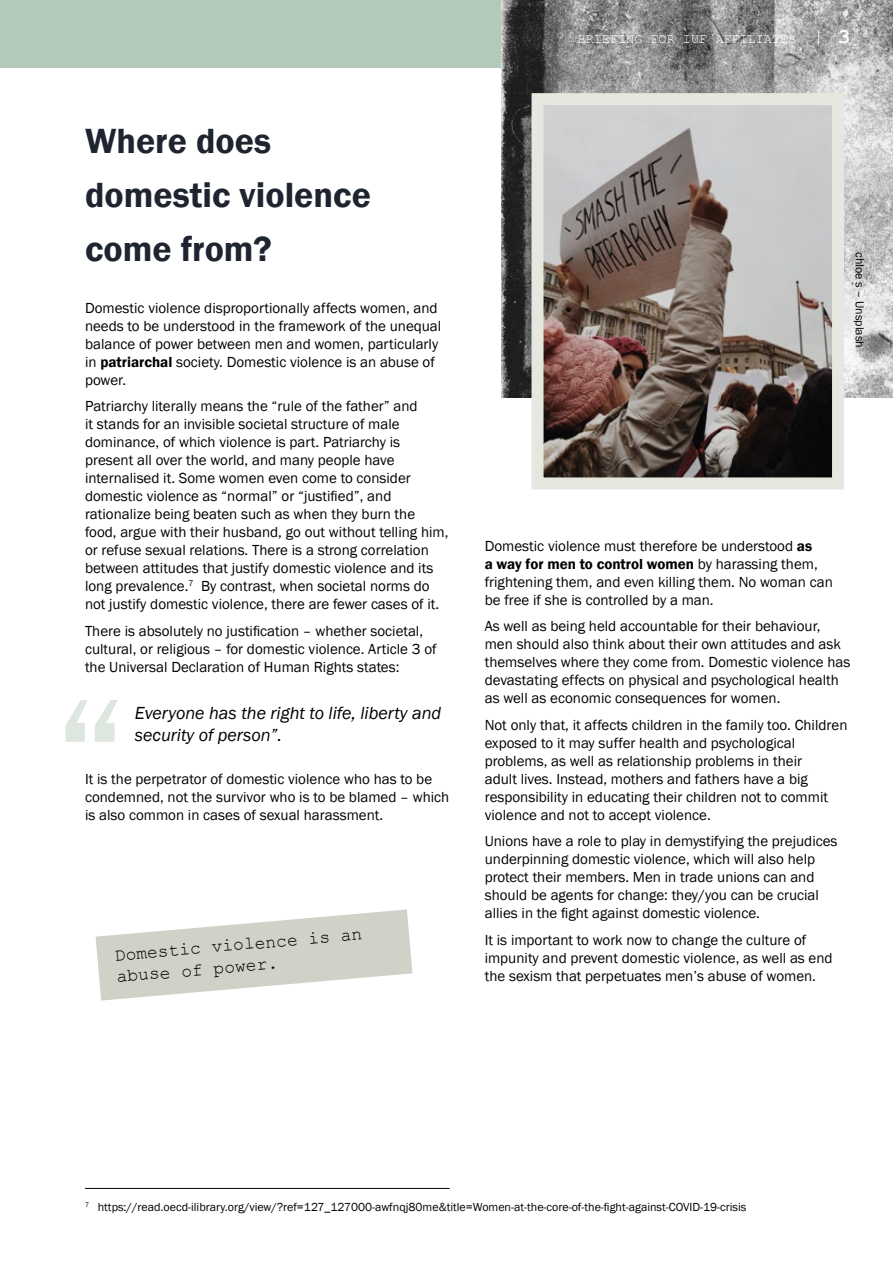
<style>
.page{position:relative;width:893px;height:1263px;background:#fff}
.page>*{position:absolute;margin:0;border:0;box-sizing:border-box;transform-origin:0 0}
.t1{font:600 36px/54px "Franklin Gothic";color:#1f2431}
.t2{font:italic 18px/21.6px "Franklin Gothic";color:#000}
.t3{font:18px/21.6px "Courier New";color:#000}
.t4{font:15px/18px "Franklin Gothic";color:#000}
.t5{font:13.5px "Courier New";color:#fff}
.t6{font:12px "Franklin Gothic";color:#000}
.s1{font-weight:600}
.s2{font-size:21px}
.s3{font-weight:700;font-size:21px}
</style>
<div class="page">
<div style="left:0;top:0;width:893px;height:68px;background:#b3cabb"></div>
<hr style="left:85px;top:1188px;width:365px;height:1px;background:#000">
<img style="left:502px;top:0;width:391px;height:398px">
<img style="left:544px;top:106px;width:287px;height:370px">
<div style="left:531px;top:93px;width:313px;height:396px;border:12px solid #e6e7df"></div>
<svg style="left:96px;top:909px;width:316px;height:91px"></svg>
<svg style="left:65px;top:700px;width:53px;height:42px"></svg>
<h1 class="t1" style="left:85px;top:114px;width:287px">Where does domestic violence come from?</h1>
<p class="t4" style="left:85px;top:299px;width:358px">Domestic violence disproportionally affects women, and needs to be understood in the framework of the unequal balance of power between men and women, particularly in <span class="s1">patriarchal</span> society. Domestic violence is an abuse of power.</p>
<p class="t4" style="left:85px;top:398px;width:365px">Patriarchy literally means the “rule of the father” and<br>it stands for an invisible societal structure of male dominance, of which violence is part. Patriarchy is present all over the world, and many people have internalised it. Some women even come to consider domestic violence as “normal” or “justified”, and rationalize being beaten such as when they burn the food, argue with their husband, go out without telling him, or refuse sexual relations. There is a strong correlation between attitudes that justify domestic violence and its long prevalence.<sup>7</sup> By contrast, when societal norms do not justify domestic violence, there are fewer cases of it.</p>
<p class="t4" style="left:85px;top:622px;width:353px">There is absolutely no justification – whether societal, cultural, or religious – for domestic violence. Article 3 of the Universal Declaration of Human Rights states:</p>
<p class="t2" style="left:135px;top:702px;width:308px">Everyone has the right to life, liberty and security of person”.</p>
<p class="t4" style="left:85px;top:770px;width:366px">It is the perpetrator of domestic violence who has to be condemned, not the survivor who is to be blamed – which is also common in cases of sexual harassment.</p>
<p class="t3" style="left:114px;top:944px;width:250px;rotate:-5deg">Domestic violence is an abuse of power.</p>
<p class="t5" style="left:578px;top:30px;width:274px">BRIEFING FOR IUF AFFILIATES <span class="s2">|</span> <span class="s3">3</span></p>
<p class="t6" style="left:867px;top:252px;width:97px;rotate:90deg">chloe s – Unsplash</p>
<p class="t4" style="left:485px;top:537px;width:350px">Domestic violence must therefore be understood <span class="s1">as<br>a way for men to control women</span> by harassing them, frightening them, and even killing them. No woman can be free if she is controlled by a man.</p>
<p class="t4" style="left:485px;top:617px;width:367px">As well as being held accountable for their behaviour, men should also think about their own attitudes and ask themselves where they come from. Domestic violence has devastating effects on physical and psychological health as well as economic consequences for women.</p>
<p class="t4" style="left:485px;top:716px;width:364px">Not only that, it affects children in the family too. Children exposed to it may suffer health and psychological problems, as well as relationship problems in their<br>adult lives. Instead, mothers and fathers have a big responsibility in educating their children not to commit violence and not to accept violence.</p>
<p class="t4" style="left:485px;top:832px;width:354px">Unions have a role to play in demystifying the prejudices underpinning domestic violence, which will also help protect their members. Men in trade unions can and should be agents for change: they/you can be crucial allies in the fight against domestic violence.</p>
<p class="t4" style="left:485px;top:931px;width:349px">It is important to work now to change the culture of impunity and prevent domestic violence, as well as end the sexism that perpetuates men’s abuse of women.</p>
<p class="t6" style="left:85px;top:1199px;width:663px"><sup>7</sup> https://read.oecd-ilibrary.org/view/?ref=127_127000-awfnqj80me&amp;title=Women-at-the-core-of-the-fight-against-COVID-19-crisis</p>
</div>
